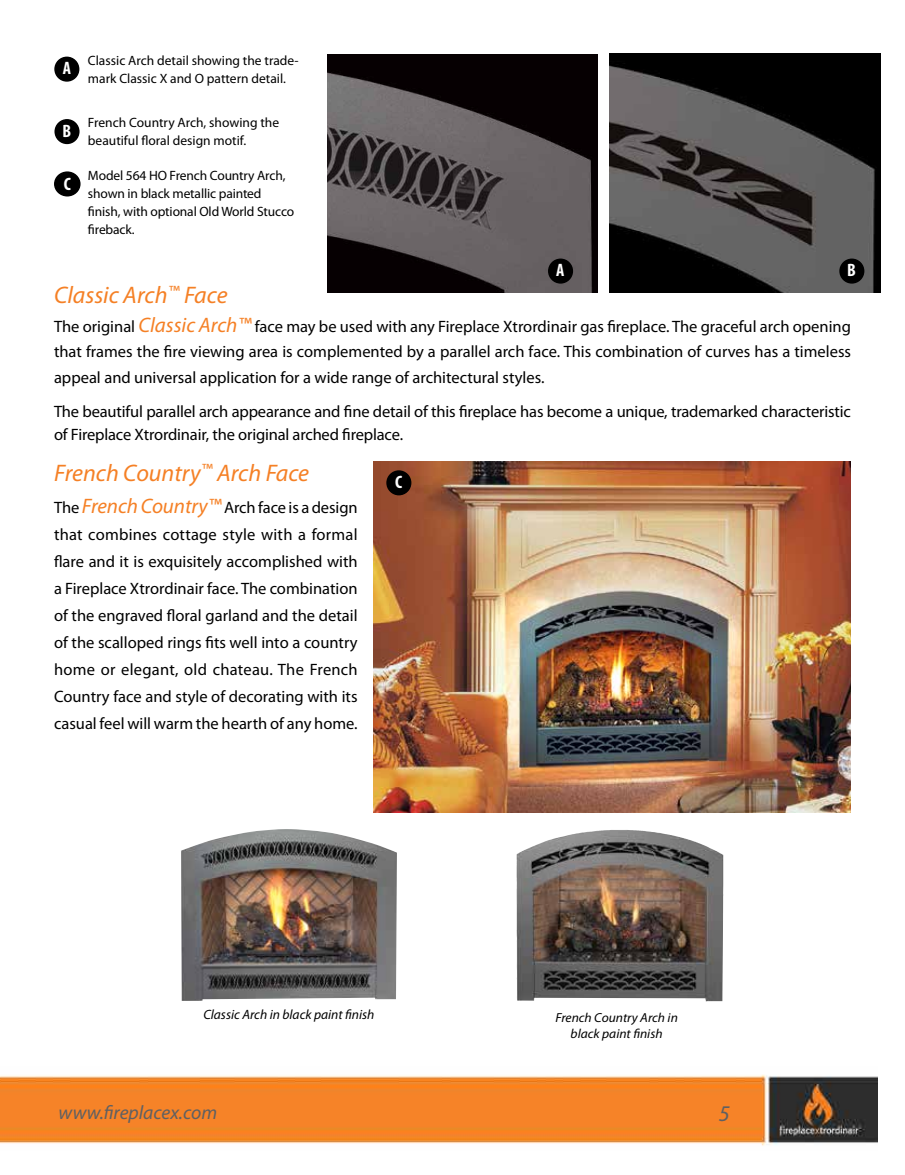
<style>
.page{position:relative;width:905px;height:1175px;background:#fff}
.page>*{position:absolute;margin:0;border:0;box-sizing:border-box;transform-origin:0 0}
.t1{font:italic 24px "Myriad Pro";color:#f58025}
.t2{font:italic 22.5px "Myriad Pro";color:#5f6062}
.t3{font:italic 19.5px "Myriad Pro";color:#5f6062}
.t4{font:700 condensed 18px "Myriad Pro";color:#fff}
.t5{font:16.5px/27px "Myriad Pro";letter-spacing:-.01em;color:#000;text-align:justify}
.t6{font:13.5px/18px "Myriad Pro";letter-spacing:-.005em;color:#000}
.t7{font:italic 13.5px "Myriad Pro";color:#000}
.t8{font:italic 13.05px/16px "Myriad Pro";color:#000;text-align:center}
.s1{font-style:italic;font-size:21px;color:#f58025}
</style>
<div class="page">
<img style="left:0;top:1074px;width:878px;height:72px">
<img style="left:374px;top:461px;width:476px;height:351px">
<img style="left:327px;top:55px;width:270px;height:237px">
<div style="left:55px;top:172px;width:25px;height:24px;background:#000;border-radius:50%"></div>
<div style="left:54px;top:171px;width:27px;height:25px;border:2px solid #000;border-radius:50%"></div>
<div style="left:55px;top:120px;width:24px;height:23px;background:#000;border-radius:50%"></div>
<div style="left:54px;top:119px;width:26px;height:25px;border:2px solid #000;border-radius:50%"></div>
<div style="left:55px;top:57px;width:24px;height:24px;background:#000;border-radius:50%"></div>
<div style="left:54px;top:57px;width:25px;height:25px;border:2px solid #000;border-radius:50%"></div>
<div style="left:548px;top:259px;width:24px;height:24px;background:#000;border-radius:50%"></div>
<div style="left:548px;top:258px;width:25px;height:26px;border:2px solid #000;border-radius:50%"></div>
<div style="left:387px;top:471px;width:23px;height:23px;background:#000;border-radius:50%"></div>
<div style="left:386px;top:470px;width:25px;height:25px;border:2px solid #000;border-radius:50%"></div>
<img style="left:610px;top:54px;width:270px;height:238px">
<div style="left:840px;top:259px;width:23px;height:24px;background:#000;border-radius:50%"></div>
<div style="left:839px;top:258px;width:25px;height:26px;border:2px solid #000;border-radius:50%"></div>
<img style="left:181px;top:829px;width:216px;height:172px">
<img style="left:516px;top:830px;width:207px;height:171px">
<p class="t4" style="left:63px;top:57px;width:10px">A</p>
<p class="t6" style="left:88px;top:51px;width:212px">Classic Arch detail showing the trade&shy;mark Classic X and O pattern detail.</p>
<p class="t6" style="left:88px;top:113px;width:193px">French Country Arch, showing the beautiful floral design motif.</p>
<p class="t6" style="left:88px;top:166px;width:208px">Model 564 HO French Country Arch, shown in black metallic painted finish, with optional Old World Stucco fireback.</p>
<p class="t4" style="left:62px;top:119px;width:10px">B</p>
<p class="t4" style="left:64px;top:172px;width:9px">C</p>
<h1 class="t1" style="left:54px;top:280px;width:175px">Classic Arch<sup>™</sup> Face</h1>
<p class="t4" style="left:556px;top:259px;width:10px">A</p>
<p class="t4" style="left:847px;top:259px;width:10px">B</p>
<p class="t5" style="left:54px;top:313px;width:798px;line-height:25.5px">The original <span class="s1">Classic Arch™</span> face may be used with any Fireplace Xtrordinair gas fireplace. The graceful arch opening that frames the fire viewing area is complemented by a parallel arch face. This combination of curves has a timeless appeal and universal application for a wide range of architectural styles.</p>
<p class="t5" style="left:54px;top:400px;width:798px;line-height:22.5px">The beautiful parallel arch appearance and fine detail of this fireplace has become a unique, trademarked characteristic of Fireplace Xtrordinair, the original arched fireplace.</p>
<h1 class="t1" style="left:54px;top:458px;width:257px">French Country<sup>™</sup> Arch Face</h1>
<p class="t5" style="left:54px;top:493px;width:305px">The <span class="s1">French Country™</span> Arch face is a design that combines cottage style with a formal flare and it is exquisitely accomplished with a Fireplace Xtrordinair face. The combination of the engraved floral garland and the detail of the scalloped rings fits well into a country home or elegant, old chateau. The French Country face and style of decorating with its casual feel will warm the hearth of any home.</p>
<p class="t4" style="left:395px;top:471px;width:9px">C</p>
<p class="t7" style="left:203px;top:1006px;width:173px">Classic Arch in black paint finish</p>
<p class="t8" style="left:555px;top:1009px;width:124px">French Country Arch in black paint finish</p>
<p class="t3" style="left:59px;top:1099px;width:160px">www.fireplacex.com</p>
<h2 class="t2" style="left:718px;top:1099px;width:13px">5</h2>
</div>
